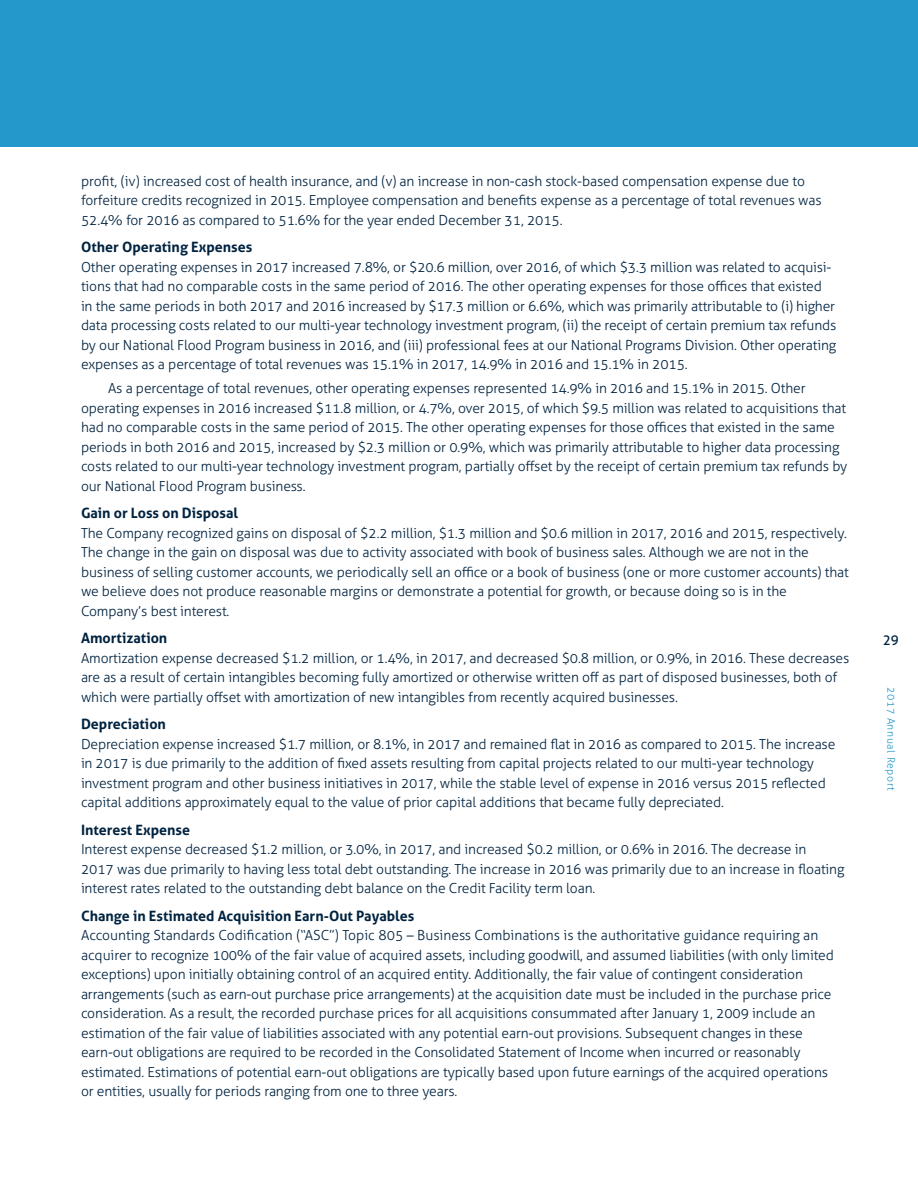
<style>
.page{position:relative;width:918px;height:1188px;background:#fff}
.page>*{position:absolute;margin:0;border:0;box-sizing:border-box;transform-origin:0 0}
.Head_B_18{font:700 14.25px "Aller";color:#002340}
.Fin_Text__1st_Para{font:300 13.8px/19.5px "Aller";letter-spacing:-.01em;color:#002340}
.Fin_Text_18{font:300 13.8px/19.5px "Aller";letter-spacing:-.01em;color:#002340}
.t1{font:13.5px "Aller";color:#002340}
.t2{font:300 10.5px "Aller";letter-spacing:.05em;color:#2498cb}
</style>
<div class="page">
<div style="left:0;top:0;width:918px;height:147px;background:#2498cb"></div>
<p class="Fin_Text_18" style="left:81px;top:171px;width:742px">profit, (iv) increased cost of health insurance, and (v) an increase in non-cash stock-based compensation expense due to forfeiture credits recognized in 2015. Employee compensation and benefits expense as a percentage of total revenues was<br>52.4% for 2016 as compared to 51.6% for the year ended December 31, 2015.</p>
<p class="Head_B_18" style="left:81px;top:238px;width:173px">Other Operating Expenses</p>
<p class="Fin_Text__1st_Para" style="left:81px;top:257px;width:757px">Other operating expenses in 2017 increased 7.8%, or $20.6 million, over 2016, of which $3.3 million was related to acquisi&shy;tions that had no comparable costs in the same period of 2016. The other operating expenses for those offices that existed in the same periods in both 2017 and 2016 increased by $17.3 million or 6.6%, which was primarily attributable to (i) higher data processing costs related to our multi-year technology investment program, (ii) the receipt of certain premium tax refunds by our National Flood Program business in 2016, and (iii) professional fees at our National Programs Division. Other operating expenses as a percentage of total revenues was 15.1% in 2017, 14.9% in 2016 and 15.1% in 2015.</p>
<p class="Fin_Text_18" style="left:81px;top:378px;width:768px;text-indent:27px">As a percentage of total revenues, other operating expenses represented 14.9% in 2016 and 15.1% in 2015. Other operating expenses in 2016 increased $11.8 million, or 4.7%, over 2015, of which $9.5 million was related to acquisitions that had no comparable costs in the same period of 2015. The other operating expenses for those offices that existed in the same periods in both 2016 and 2015, increased by $2.3 million or 0.9%, which was primarily attributable to higher data processing costs related to our multi-year technology investment program, partially offset by the receipt of certain premium tax refunds by our National Flood Program business.</p>
<p class="Head_B_18" style="left:81px;top:504px;width:159px">Gain or Loss on Disposal</p>
<p class="Fin_Text__1st_Para" style="left:81px;top:523px;width:769px">The Company recognized gains on disposal of $2.2 million, $1.3 million and $0.6 million in 2017, 2016 and 2015, respectively.<br>The change in the gain on disposal was due to activity associated with book of business sales. Although we are not in the business of selling customer accounts, we periodically sell an office or a book of business (one or more customer accounts) that we believe does not produce reasonable margins or demonstrate a potential for growth, or because doing so is in the Company’s best interest.</p>
<p class="Head_B_18" style="left:81px;top:629px;width:88px">Amortization</p>
<p class="Fin_Text__1st_Para" style="left:81px;top:648px;width:770px">Amortization expense decreased $1.2 million, or 1.4%, in 2017, and decreased $0.8 million, or 0.9%, in 2016. These decreases are as a result of certain intangibles becoming fully amortized or otherwise written off as part of disposed businesses, both of which were partially offset with amortization of new intangibles from recently acquired businesses.</p>
<p class="Head_B_18" style="left:81px;top:715px;width:86px">Depreciation</p>
<p class="Fin_Text__1st_Para" style="left:81px;top:734px;width:756px">Depreciation expense increased $1.7 million, or 8.1%, in 2017 and remained flat in 2016 as compared to 2015. The increase in 2017 is due primarily to the addition of fixed assets resulting from capital projects related to our multi-year technology investment program and other business initiatives in 2017, while the stable level of expense in 2016 versus 2015 reflected capital additions approximately equal to the value of prior capital additions that became fully depreciated.</p>
<p class="Head_B_18" style="left:81px;top:821px;width:111px">Interest Expense</p>
<p class="Fin_Text__1st_Para" style="left:81px;top:840px;width:765px">Interest expense decreased $1.2 million, or 3.0%, in 2017, and increased $0.2 million, or 0.6% in 2016. The decrease in<br>2017 was due primarily to having less total debt outstanding. The increase in 2016 was primarily due to an increase in floating interest rates related to the outstanding debt balance on the Credit Facility term loan.</p>
<p class="Head_B_18" style="left:81px;top:907px;width:335px">Change in Estimated Acquisition Earn-Out Payables</p>
<p class="Fin_Text__1st_Para" style="left:81px;top:926px;width:754px">Accounting Standards Codification (“ASC”) Topic 805 – Business Combinations is the authoritative guidance requiring an acquirer to recognize 100% of the fair value of acquired assets, including goodwill, and assumed liabilities (with only limited exceptions) upon initially obtaining control of an acquired entity. Additionally, the fair value of contingent consideration arrangements (such as earn-out purchase price arrangements) at the acquisition date must be included in the purchase price consideration. As a result, the recorded purchase prices for all acquisitions consummated after January 1, 2009 include an estimation of the fair value of liabilities associated with any potential earn-out provisions. Subsequent changes in these earn-out obligations are required to be recorded in the Consolidated Statement of Income when incurred or reasonably estimated. Estimations of potential earn-out obligations are typically based upon future earnings of the acquired operations or entities, usually for periods ranging from one to three years.</p>
<p class="t1" style="left:883px;top:632px;width:18px">29</p>
<p class="t2" style="left:897px;top:687px;width:105px;rotate:90deg">2017 Annual Report</p>
</div>
